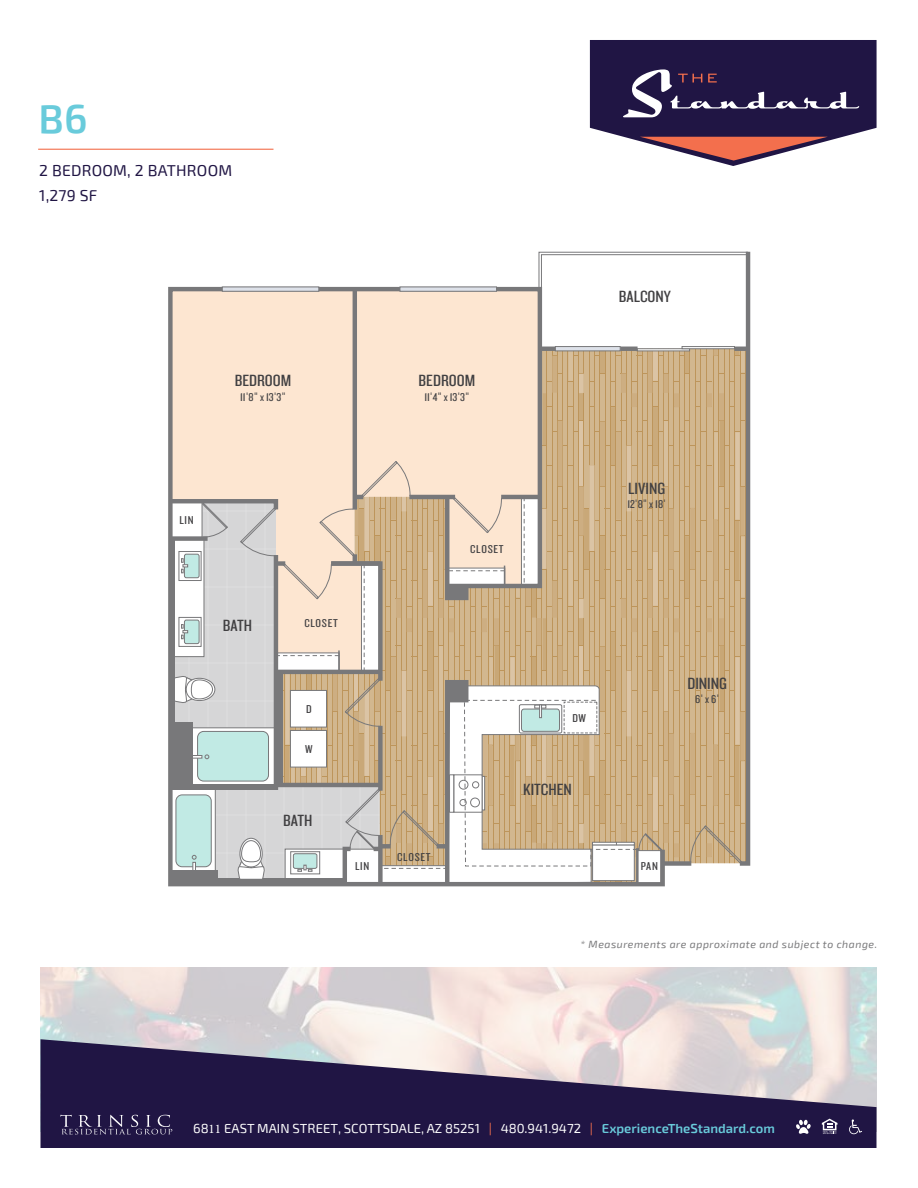
<style>
.page{position:relative;width:918px;height:1188px;background:#fff}
.page>*{position:absolute;margin:0;border:0;box-sizing:border-box;transform-origin:0 0}
.t1{font:600 40.5px "Exo 2";color:#69cbdb}
.t2{font:16.8px "Knockout HTF28 Junior Featherwt";color:#414042;scale:1.21 1}
.t3{font:15.75px/24.3px "Exo 2";letter-spacing:.015em;color:#201544}
.t4{font:13.2px "Exo 2";color:#fff}
.t5{font:11.85px "Knockout HTF28 Junior Featherwt";letter-spacing:.05em;color:#414042;scale:1.21 1}
.t6{font:italic 10.5px "Exo 2";letter-spacing:.05em;color:#78787a}
.s1{font-family:"Univers";font-weight:300;font-stretch:condensed}
.s2{font-family:"Minion Pro"}
.s3{color:#f36f4d}
.s4{font-weight:600;color:#69cbdb}
</style>
<div class="page">
<img style="left:41px;top:967px;width:835px;height:72px">
<hr style="left:38px;top:149px;width:235px;height:1px;background:#f36f4d">
<svg style="left:41px;top:1039px;width:835px;height:109px;background:#5f5575"></svg>
<svg style="left:849px;top:1119px;width:13px;height:15px"></svg>
<svg style="left:822px;top:1119px;width:15px;height:15px"></svg>
<svg style="left:796px;top:1120px;width:15px;height:14px"></svg>
<svg style="left:60px;top:1115px;width:112px;height:20px;background:#40365f"></svg>
<svg style="left:590px;top:40px;width:287px;height:126px"></svg>
<svg style="left:168px;top:251px;width:583px;height:636px"></svg>
<h1 class="t1" style="left:39px;top:94px;width:50px">B6</h1>
<p class="t3" style="left:39px;top:159px;width:195px">2 BEDROOM, 2 BATHROOM<br>1,279 SF</p>
<p class="t2" style="left:235px;top:373px;width:48px">BEDROOM</p>
<p class="t5" style="left:240px;top:391px;width:39px">11<span class="s1">'</span>8<span class="s1">"</span> x 13<span class="s1">'</span>3<span class="s1">"</span></p>
<p class="t2" style="left:419px;top:373px;width:48px">BEDROOM</p>
<p class="t5" style="left:424px;top:391px;width:39px">11<span class="s1">'</span>4<span class="s1">"</span> x 13<span class="s1">'</span>3<span class="s1">"</span></p>
<p class="t2" style="left:619px;top:288px;width:45px">BALCONY</p>
<p class="t5" style="left:179px;top:515px;width:13px">LIN</p>
<p class="t2" style="left:223px;top:617px;width:26px">BATH</p>
<p class="t5" style="left:305px;top:618px;width:29px">CLOSET</p>
<p class="t5" style="left:306px;top:703px;width:6px">D</p>
<p class="t5" style="left:305px;top:743px;width:8px">W</p>
<p class="t2" style="left:283px;top:813px;width:26px">BATH</p>
<p class="t5" style="left:355px;top:860px;width:13px">LIN</p>
<p class="t5" style="left:397px;top:851px;width:29px">CLOSET</p>
<p class="t5" style="left:470px;top:544px;width:29px">CLOSET</p>
<p class="t2" style="left:628px;top:480px;width:32px">LIVING</p>
<p class="t5" style="left:627px;top:498px;width:33px">12<span class="s1">'</span>8<span class="s1">"</span> x 18<span class="s1">'</span></p>
<p class="t5" style="left:572px;top:712px;width:13px">DW</p>
<p class="t2" style="left:523px;top:781px;width:42px">KITCHEN</p>
<p class="t2" style="left:687px;top:675px;width:34px">DINING</p>
<p class="t5" style="left:695px;top:693px;width:21px">6<span class="s1">'</span> x 6<span class="s1">'</span></p>
<p class="t5" style="left:641px;top:860px;width:16px">PAN</p>
<p class="t6" style="left:581px;top:938px;width:298px">* Measurements are approximate and subject to change.</p>
<p class="t4" style="left:193px;top:1121px;width:583px">68<span class="s2">11</span> EAST MAIN STREET, SCOTTSDALE, AZ 85251 <span class="s3">|</span> 480.941.9472 <span class="s3">|</span> <span class="s4">ExperienceTheStandard.com</span></p>
</div>
